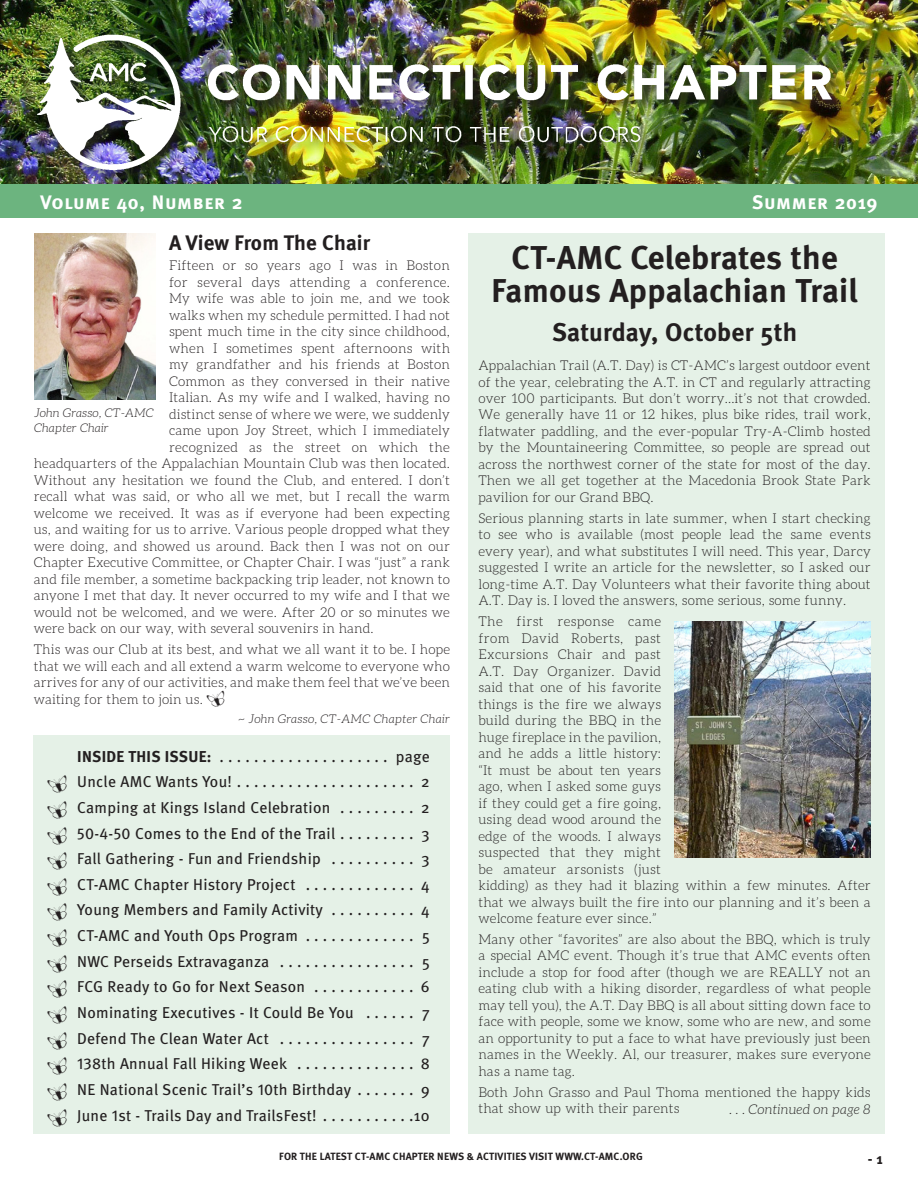
<style>
.page{position:relative;width:918px;height:1188px;background:#fff}
.page>*{position:absolute;margin:0;border:0;box-sizing:border-box;transform-origin:0 0}
.Aleo_B_12_15{font:700 33px/33px "Meta";letter-spacing:.005em;color:#231f20;text-align:center}
.MetaBold_HL_15_18{font:700 25.5px "Meta";letter-spacing:.01em;color:#231f20}
.MetaBold_HL_14_16{font:700 21px "Meta";letter-spacing:.01em;color:#231f20}
.t1{font:19.5px "Meta Bold Caps";letter-spacing:.04em;color:#fff}
.Contents{font:15.75px "Meta";letter-spacing:.02em;color:#231f20}
.t2{font:700 15px "Meta";color:#231f20}
.BODY_COPY_Justified{font:300 13.5px/16.5px "Aleo";letter-spacing:.01em;color:#231f20;text-align:justify}
.t3{font:italic 300 13.5px "Aleo";letter-spacing:.02em;color:#231f20}
.BODY_COPY{font:italic 300 12px "Aleo";letter-spacing:.02em;color:#231f20}
.Captions{font:italic 300 12px/15px "Aleo";letter-spacing:.01em;color:#231f20}
.t4{font:700 10.5px "Meta";letter-spacing:.02em;color:#231f20}
.s1{font-family:"Butterflies";font-weight:400;font-size:16.5px}
.s2{font-weight:700}
.s3{font-family:"Butterflies";font-size:18px}
.s4{font-family:"Meta Book Expert"}
</style>
<div class="page">
<img style="left:0;top:0;width:918px;height:184px">
<div style="left:34px;top:736px;width:416px;height:398px;background:#e5f1e7"></div>
<div style="left:0;top:184px;width:918px;height:34px;background:#6cb47f"></div>
<div style="left:468px;top:233px;width:416px;height:901px;background:#e5f1e7"></div>
<img style="left:34px;top:233px;width:122px;height:167px">
<img style="left:675px;top:622px;width:196px;height:236px">
<img style="left:26px;top:19px;width:819px;height:165px">
<p class="t1" style="left:40px;top:190px;width:204px">Volume 40, Number 2</p>
<p class="t1" style="left:752px;top:190px;width:127px">Summer 2019</p>
<p class="Aleo_B_12_15" style="left:492px;top:241px;width:368px">CT-AMC Celebrates the<br>Famous Appalachian Trail</p>
<p class="MetaBold_HL_15_18" style="left:552px;top:317px;width:246px">Saturday, October 5th</p>
<p class="BODY_COPY_Justified" style="left:478px;top:357px;width:394px">Appalachian Trail (A.T. Day) is CT-AMC’s largest outdoor event of the year, celebrating the A.T. in CT and regularly attracting over 100 participants. But don’t worry...it’s not that crowded.<br>We generally have 11 or 12 hikes, plus bike rides, trail work, flatwater paddling, and the ever-popular Try-A-Climb hosted by the Mountaineering Committee, so people are spread out across the northwest corner of the state for most of the day.<br>Then we all get together at the Macedonia Brook State Park pavilion for our Grand BBQ.</p>
<p class="BODY_COPY_Justified" style="left:478px;top:510px;width:394px">Serious planning starts in late summer, when I start checking to see who is available (most people lead the same events every year), and what substitutes I will need. This year, Darcy suggested I write an article for the newsletter, so I asked our long-time A.T. Day Volunteers what their favorite thing about A.T. Day is. I loved the answers, some serious, some funny.</p>
<p class="BODY_COPY_Justified" style="left:478px;top:613px;width:394px;text-align:left">The first response came<br>from David Roberts, past<br>Excursions Chair and past<br>A.T. Day Organizer. David<br>said that one of his favorite<br>things is the fire we always<br>build during the BBQ in the<br>huge fireplace in the pavilion,<br>and he adds a little history:<br>“It must be about ten years<br>ago, when I asked some guys<br>if they could get a fire going,<br>using dead wood around the<br>edge of the woods. I always<br>suspected that they might<br>be amateur arsonists (just<br>kidding) as they had it blazing within a few minutes. After that we always built the fire into our planning and it’s been a welcome feature ever since.”</p>
<p class="BODY_COPY_Justified" style="left:478px;top:931px;width:394px">Many other “favorites” are also about the BBQ, which is truly a special AMC event. Though it’s true that AMC events often include a stop for food after (though we are REALLY not an eating club with a hiking disorder, regardless of what people may tell you), the A.T. Day BBQ is all about sitting down face to face with people, some we know, some who are new, and some an opportunity to put a face to what have previously just been names in the Weekly. Al, our treasurer, makes sure everyone has a name tag.</p>
<p class="BODY_COPY_Justified" style="left:478px;top:1084px;width:394px">Both John Grasso and Paul Thoma mentioned the happy kids that show up with their parents</p>
<p class="MetaBold_HL_14_16" style="left:169px;top:230px;width:203px">A View From The Chair</p>
<p class="BODY_COPY_Justified" style="left:169px;top:257px;width:282px">Fifteen or so years ago I was in Boston</p>
<p class="BODY_COPY_Justified" style="left:169px;top:274px;width:283px">for several days attending a conference.</p>
<p class="BODY_COPY_Justified" style="left:169px;top:290px;width:282px">My wife was able to join me, and we took</p>
<p class="BODY_COPY_Justified" style="left:169px;top:307px;width:282px">walks when my schedule permitted. I had not</p>
<p class="BODY_COPY_Justified" style="left:169px;top:323px;width:282px">spent much time in the city since childhood,</p>
<p class="BODY_COPY_Justified" style="left:169px;top:340px;width:283px">when I sometimes spent afternoons with</p>
<p class="BODY_COPY_Justified" style="left:169px;top:356px;width:282px">my grandfather and his friends at Boston</p>
<p class="BODY_COPY_Justified" style="left:169px;top:373px;width:282px">Common as they conversed in their native</p>
<p class="BODY_COPY_Justified" style="left:169px;top:389px;width:282px">Italian. As my wife and I walked, having no</p>
<p class="BODY_COPY_Justified" style="left:169px;top:406px;width:282px">distinct sense of where we were, we suddenly</p>
<p class="BODY_COPY_Justified" style="left:169px;top:422px;width:282px">came upon Joy Street, which I immediately</p>
<p class="BODY_COPY_Justified" style="left:169px;top:439px;width:282px">recognized as the street on which the</p>
<p class="BODY_COPY_Justified" style="left:34px;top:455px;width:418px">headquarters of the Appalachian Mountain Club was then located.</p>
<p class="BODY_COPY_Justified" style="left:34px;top:472px;width:418px">Without any hesitation we found the Club, and entered. I don’t</p>
<p class="BODY_COPY_Justified" style="left:34px;top:488px;width:418px">recall what was said, or who all we met, but I recall the warm</p>
<p class="BODY_COPY_Justified" style="left:34px;top:505px;width:418px">welcome we received. It was as if everyone had been expecting</p>
<p class="BODY_COPY_Justified" style="left:34px;top:521px;width:418px">us, and waiting for us to arrive. Various people dropped what they</p>
<p class="BODY_COPY_Justified" style="left:34px;top:538px;width:418px">were doing, and showed us around. Back then I was not on our</p>
<p class="BODY_COPY_Justified" style="left:34px;top:554px;width:418px">Chapter Executive Committee, or Chapter Chair. I was “just” a rank</p>
<p class="BODY_COPY_Justified" style="left:34px;top:571px;width:418px">and file member, a sometime backpacking trip leader, not known to</p>
<p class="BODY_COPY_Justified" style="left:34px;top:587px;width:418px">anyone I met that day. It never occurred to my wife and I that we</p>
<p class="BODY_COPY_Justified" style="left:34px;top:604px;width:418px">would not be welcomed, and we were. After 20 or so minutes we</p>
<p class="BODY_COPY_Justified" style="left:34px;top:620px;width:341px">were back on our way, with several souvenirs in hand.</p>
<p class="BODY_COPY_Justified" style="left:34px;top:641px;width:418px">This was our Club at its best, and what we all want it to be. I hope that we will each and all extend a warm welcome to everyone who arrives for any of our activities, and make them feel that we’ve been waiting for them to join us. <span class="s1">Z</span></p>
<p class="BODY_COPY" style="left:238px;top:712px;width:213px">~ John Grasso, CT-AMC Chapter Chair</p>
<p class="Contents" style="left:77px;top:747px;width:354px"><span class="s2">INSIDE THIS ISSUE:</span> . . . . . . . . . . . . . . . . . . . . page</p>
<p class="Contents" style="left:47px;top:773px;width:384px"><span class="s3">Z</span> Uncle AMC Wants You! . . . . . . . . . . . . . . . . . . . . . 2</p>
<p class="Contents" style="left:47px;top:798px;width:384px"><span class="s3">Z</span> Camping at Kings Island Celebration . . . . . . . . . 2</p>
<p class="Contents" style="left:47px;top:824px;width:384px"><span class="s3">Z</span> <span class="s4">50</span>-<span class="s4">4</span>-<span class="s4">50</span> Comes to the End of the Trail . . . . . . . . . 3</p>
<p class="Contents" style="left:47px;top:849px;width:384px"><span class="s3">Z</span> Fall Gathering - Fun and Friendship . . . . . . . . . . 3</p>
<p class="Contents" style="left:47px;top:875px;width:384px"><span class="s3">Z</span> CT-AMC Chapter History Project . . . . . . . . . . . . . 4</p>
<p class="Contents" style="left:47px;top:901px;width:384px"><span class="s3">Z</span> Young Members and Family Activity . . . . . . . . . . 4</p>
<p class="Contents" style="left:47px;top:926px;width:384px"><span class="s3">Z</span> CT-AMC and Youth Ops Program . . . . . . . . . . . . . 5</p>
<p class="Contents" style="left:47px;top:952px;width:384px"><span class="s3">Z</span> NWC Perseids Extravaganza . . . . . . . . . . . . . . . . 5</p>
<p class="Contents" style="left:47px;top:978px;width:384px"><span class="s3">Z</span> FCG Ready to Go for Next Season . . . . . . . . . . . . 6</p>
<p class="Contents" style="left:47px;top:1003px;width:384px"><span class="s3">Z</span> Nominating Executives - It Could Be You . . . . . . 7</p>
<p class="Contents" style="left:47px;top:1029px;width:384px"><span class="s3">Z</span> Defend The Clean Water Act . . . . . . . . . . . . . . . . 7</p>
<p class="Contents" style="left:47px;top:1055px;width:384px"><span class="s3">Z</span> <span class="s4">138</span>th Annual Fall Hiking Week . . . . . . . . . . . . . . 8</p>
<p class="Contents" style="left:47px;top:1080px;width:384px"><span class="s3">Z</span> NE National Scenic Trail’s <span class="s4">10</span>th Birthday . . . . . . . 9</p>
<p class="Contents" style="left:47px;top:1106px;width:384px"><span class="s3">Z</span> June <span class="s4">1</span>st - Trails Day and TrailsFest! . . . . . . . . . . 10</p>
<p class="Captions" style="left:34px;top:405px;width:121px">John Grasso, CT-AMC<br>Chapter Chair</p>
<p class="t3" style="left:729px;top:1102px;width:143px">. . . Continued on page 8</p>
<p class="t4" style="left:279px;top:1150px;width:365px">FOR THE LATEST CT-AMC CHAPTER NEWS &amp; ACTIVITIES VISIT WWW.CT-AMC.ORG</p>
<p class="t2" style="left:868px;top:1150px;width:16px">- 1</p>
</div>
